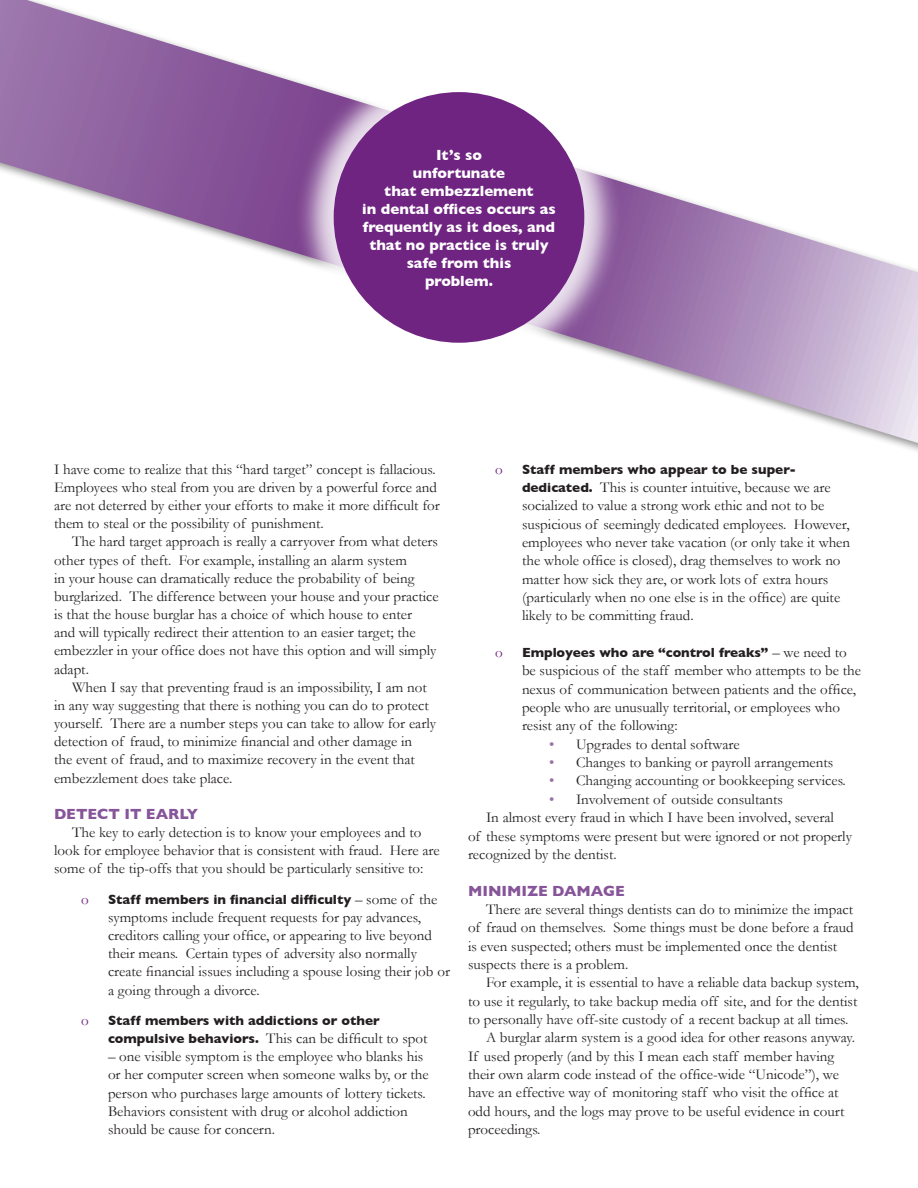
<style>
.page{position:relative;width:918px;height:1188px;background:#fff}
.page>*{position:absolute;margin:0;border:0;box-sizing:border-box;transform-origin:0 0}
.t1{font:15px/18.1px "Garamond";color:#231f20}
.t2{font:700 15px/18px "Gill Sans";color:#fff}
.t3{font:700 15px "Gill Sans";color:#875599}
.t4{font:15px "Garamond";color:#6f2481}
.t5{font:700 13.5px "Gill Sans";color:#231f20}
.s1{font-family:"Garamond";font-weight:400;font-size:15px}
.s2{font-family:"Gill Sans";font-weight:700;font-size:13.5px}
.s3{color:#9970a9}
</style>
<div class="page">
<svg style="left:0;top:0;width:918px;height:443px"></svg>
<div style="left:295px;top:53px;width:328px;height:329px;background:#fff;opacity:.84"></div>
<div style="left:334px;top:92px;width:250px;height:251px;background:#6f2481;border-radius:50%"></div>
<p class="t2" style="left:436px;top:145px;width:48px">It’s so</p>
<p class="t2" style="left:413px;top:163px;width:94px">unfortunate</p>
<p class="t2" style="left:384px;top:181px;width:151px">that embezzlement</p>
<p class="t2" style="left:362px;top:199px;width:195px">in dental offices occurs as frequently as it does, and</p>
<p class="t2" style="left:369px;top:235px;width:181px">that no practice is truly</p>
<p class="t2" style="left:407px;top:253px;width:106px">safe from this</p>
<p class="t2" style="left:425px;top:271px;width:69px">problem.</p>
<p class="t1" style="left:54px;top:460px;width:387px">I have come to realize that this “hard target” concept is fallacious.<br>Employees who steal from you are driven by a powerful force and are not deterred by either your efforts to make it more difficult for them to steal or the possibility of punishment.</p>
<p class="t1" style="left:54px;top:532px;width:386px;text-indent:18px">The hard target approach is really a carryover from what deters other types of theft. For example, installing an alarm system<br>in your house can dramatically reduce the probability of being burglarized. The difference between your house and your practice is that the house burglar has a choice of which house to enter<br>and will typically redirect their attention to an easier target; the embezzler in your office does not have this option and will simply adapt.</p>
<p class="t1" style="left:54px;top:678px;width:384px;text-indent:18px">When I say that preventing fraud is an impossibility, I am not in any way suggesting that there is nothing you can do to protect yourself. There are a number steps you can take to allow for early detection of fraud, to minimize financial and other damage in<br>the event of fraud, and to maximize recovery in the event that embezzlement does take place.</p>
<p class="t3" style="left:54px;top:805px;width:146px">DETECT IT EARLY</p>
<p class="t1" style="left:54px;top:823px;width:387px;text-indent:18px">The key to early detection is to know your employees and to look for employee behavior that is consistent with fraud. Here are some of the tip-offs that you should be particularly sensitive to:</p>
<p class="t4" style="left:81px;top:890px;width:9px">o</p>
<p class="t5" style="left:108px;top:891px;width:331px">Staff members in financial difficulty <span class="s1">– some of the</span></p>
<p class="t1" style="left:108px;top:908px;width:344px">symptoms include frequent requests for pay advances, creditors calling your office, or appearing to live beyond their means. Certain types of adversity also normally create financial issues including a spouse losing their job or a going through a divorce.</p>
<p class="t4" style="left:81px;top:1011px;width:9px">o</p>
<p class="t5" style="left:108px;top:1013px;width:273px">Staff members with addictions or other</p>
<p class="t1" style="left:108px;top:1029px;width:321px"><span class="s2">compulsive behaviors.</span> This can be difficult to spot</p>
<p class="t1" style="left:108px;top:1047px;width:322px">– one visible symptom is the employee who blanks his or her computer screen when someone walks by, or the person who purchases large amounts of lottery tickets.<br>Behaviors consistent with drug or alcohol addiction should be cause for concern.</p>
<p class="t4" style="left:495px;top:460px;width:9px">o</p>
<p class="t5" style="left:522px;top:461px;width:276px">Staff members who appear to be super-</p>
<p class="t1" style="left:522px;top:478px;width:330px"><span class="s2">dedicated.</span> This is counter intuitive, because we are socialized to value a strong work ethic and not to be suspicious of seemingly dedicated employees. However, employees who never take vacation (or only take it when the whole office is closed), drag themselves to work no matter how sick they are, or work lots of extra hours (particularly when no one else is in the office) are quite likely to be committing fraud.</p>
<p class="t4" style="left:495px;top:643px;width:9px">o</p>
<p class="t5" style="left:522px;top:645px;width:326px">Employees who are “control freaks” <span class="s1">– we need to</span></p>
<p class="t1" style="left:522px;top:661px;width:341px">be suspicious of the staff member who attempts to be the nexus of communication between patients and the office, people who are unusually territorial, or employees who resist any of the following:</p>
<p class="t1" style="left:549px;top:735px;width:192px"><span class="s3">•</span> Upgrades to dental software</p>
<p class="t1" style="left:549px;top:753px;width:286px"><span class="s3">•</span> Changes to banking or payroll arrangements</p>
<p class="t1" style="left:549px;top:772px;width:298px"><span class="s3">•</span> Changing accounting or bookkeeping services.</p>
<p class="t1" style="left:549px;top:790px;width:235px"><span class="s3">•</span> Involvement of outside consultants</p>
<p class="t1" style="left:468px;top:808px;width:386px;text-indent:18px">In almost every fraud in which I have been involved, several<br>of these symptoms were present but were ignored or not properly recognized by the dentist.</p>
<p class="t3" style="left:468px;top:882px;width:158px">MINIMIZE DAMAGE</p>
<p class="t1" style="left:468px;top:900px;width:387px;text-indent:18px">There are several things dentists can do to minimize the impact of fraud on themselves. Some things must be done before a fraud is even suspected; others must be implemented once the dentist suspects there is a problem.</p>
<p class="t1" style="left:468px;top:973px;width:392px;text-align:justify;text-indent:18px">For example, it is essential to have a reliable data backup system, to use it regularly, to take backup media off site, and for the dentist to personally have off-site custody of a recent backup at all times.</p>
<p class="t1" style="left:468px;top:1028px;width:388px;text-indent:18px">A burglar alarm system is a good idea for other reasons anyway.<br>If used properly (and by this I mean each staff member having their own alarm code instead of the office-wide “Unicode”), we have an effective way of monitoring staff who visit the office at odd hours, and the logs may prove to be useful evidence in court proceedings.</p>
</div>
